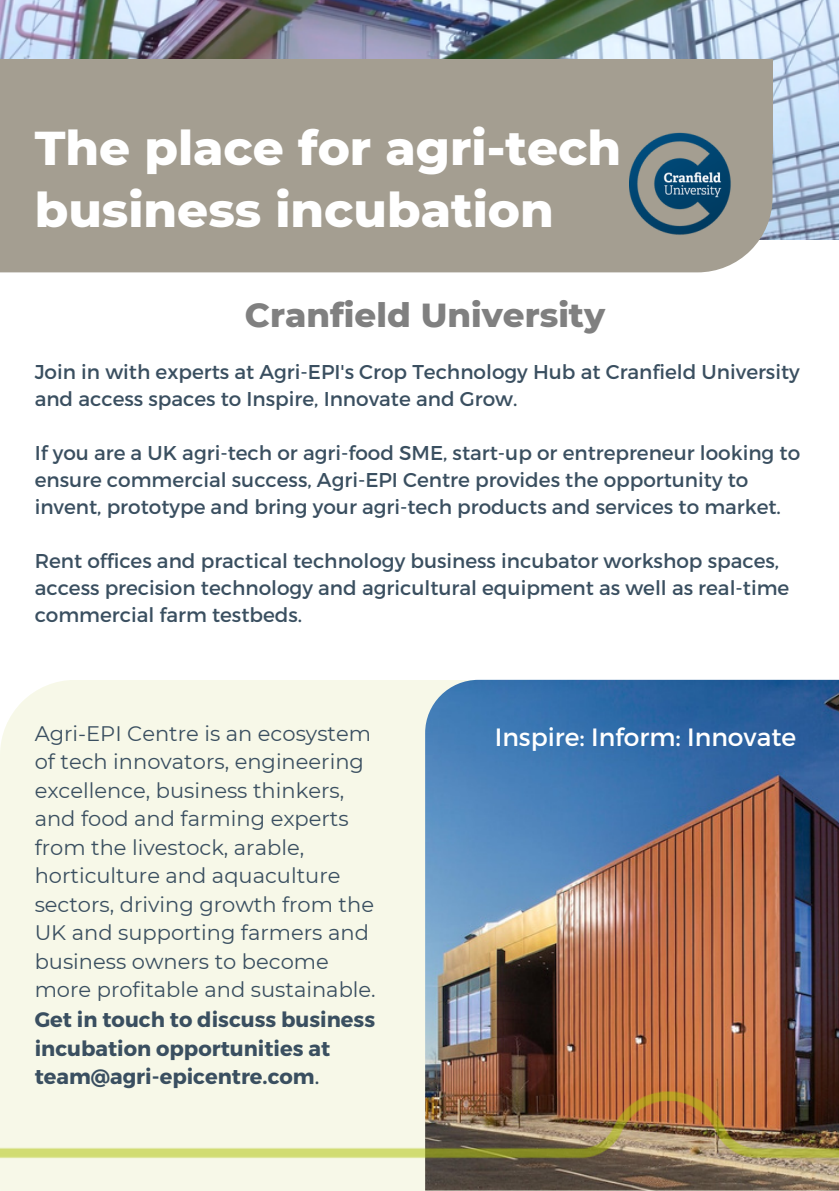
<style>
.page{position:relative;width:839px;height:1191px;background:#fff}
.page>*{position:absolute;margin:0;border:0;box-sizing:border-box;transform-origin:0 0}
.t1{font:800 48.4px/62.4px "Montserrat";color:#fff}
.t2{font:800 34px "Montserrat";color:#808080}
.t3{font:25px "Montserrat";color:#fff}
.t4{font:21px/28.4px "Montserrat";color:#3a4f60}
.t5{font:700 21px/28.4px "Montserrat";color:#3a4f60}
.t6{font:20px/27px "Montserrat";color:#3a4f60}
.s1{font-weight:400}
</style>
<div class="page">
<img style="left:0;top:0;width:838px;height:239px">
<div style="left:0;top:59px;width:772px;height:213px;background:#a49e91"></div>
<div style="left:0;top:680px;width:425px;height:409px;background:#f7f8e8"></div>
<div style="left:670px;top:59px;width:102px;height:94px;background:#a49e91"></div>
<img style="left:425px;top:680px;width:413px;height:409px">
<img style="left:629px;top:128px;width:126px;height:126px">
<img style="left:0;top:1089px;width:838px;height:102px">
<h1 class="t1" style="left:35px;top:116px;width:588px">The place for agri-tech business incubation</h1>
<h2 class="t2" style="left:245px;top:294px;width:362px">Cranfield University</h2>
<p class="t6" style="left:35px;top:357px;width:766px">Join in with experts at Agri-EPI's Crop Technology Hub at Cranfield University and access spaces to Inspire, Innovate and Grow.</p>
<p class="t6" style="left:35px;top:438px;width:767px">If you are a UK agri-tech or agri-food SME, start-up or entrepreneur looking to ensure commercial success, Agri-EPI Centre provides the opportunity to invent, prototype and bring your agri-tech products and services to market.</p>
<p class="t6" style="left:35px;top:546px;width:756px">Rent offices and practical technology business incubator workshop spaces, access precision technology and agricultural equipment as well as real-time commercial farm testbeds.</p>
<p class="t4" style="left:35px;top:719px;width:342px">Agri-EPI Centre is an ecosystem of tech innovators, engineering excellence, business thinkers, and food and farming experts from the livestock, arable, horticulture and aquaculture sectors, driving growth from the<br>UK and supporting farmers and business owners to become more profitable and sustainable.</p>
<p class="t5" style="left:35px;top:1005px;width:342px">Get in touch to discuss business incubation opportunities at team@agri-epicentre.com<span class="s1">.</span></p>
<p class="t3" style="left:495px;top:721px;width:303px">Inspire: Inform: Innovate</p>
</div>
